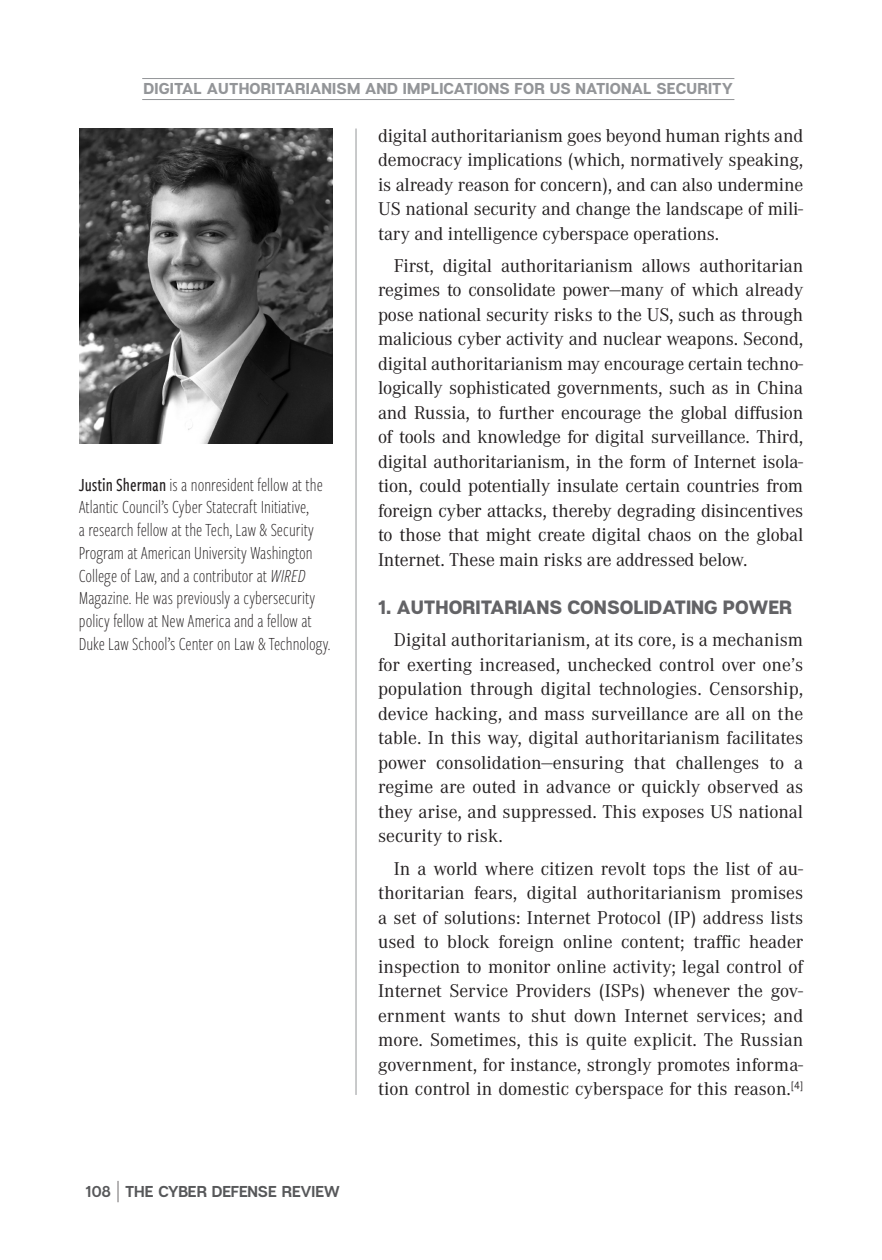
<style>
.page{position:relative;width:882px;height:1260px;background:#fff}
.page>*{position:absolute;margin:0;border:0;box-sizing:border-box;transform-origin:0 0}
.t1{font:19.25px/24.5px "Corporate A Pro";color:#231f20;text-align:justify}
.t2{font:300 19.25px/22.8px "Freight Sans Cmp Pro";color:#231f20}
.t3{font:800 19.25px "Articulat CF";color:#636366}
.t4{font:800 15.75px "Articulat CF";letter-spacing:.01em;color:#939598}
.t5{font:700 15.75px "Articulat CF";letter-spacing:-.015em;color:#57585a}
.s1{font-weight:500}
.s2{font-style:italic}
.s3{font-family:"Bebas Neue";font-weight:300;font-size:29.75px;color:#231f20}
</style>
<div class="page">
<hr style="left:142px;top:78px;width:592px;height:1px;background:#939598">
<hr style="left:142px;top:99px;width:592px;height:1px;background:#939598">
<img style="left:80px;top:129px;width:252px;height:315px">
<hr style="left:356px;top:129px;width:1px;height:966px;background:#939598">
<p class="t4" style="left:143px;top:79px;width:591px">DIGITAL AUTHORITARIANISM AND IMPLICATIONS FOR US NATIONAL SECURITY</p>
<p class="t1" style="left:378px;top:122px;width:427px">digital authoritarianism goes beyond human rights and democracy implications (which, normatively speaking, is already reason for concern), and can also undermine US national security and change the landscape of mili&shy;tary and intelligence cyberspace operations.</p>
<p class="t1" style="left:378px;top:253px;width:427px;text-indent:16px">First, digital authoritarianism allows authoritarian regimes to consolidate power—many of which already pose national security risks to the US, such as through malicious cyber activity and nuclear weapons. Second, digital authoritarianism may encourage certain techno&shy;logically sophisticated governments, such as in China and Russia, to further encourage the global diffusion of tools and knowledge for digital surveillance. Third, digital authoritarianism, in the form of Internet isola&shy;tion, could potentially insulate certain countries from foreign cyber attacks, thereby degrading disincentives to those that might create digital chaos on the global Internet. These main risks are addressed below.</p>
<p class="t3" style="left:378px;top:596px;width:416px">1. AUTHORITARIANS CONSOLIDATING POWER</p>
<p class="t1" style="left:378px;top:627px;width:427px;text-indent:16px">Digital authoritarianism, at its core, is a mechanism for exerting increased, unchecked control over one’s population through digital technologies. Censorship, device hacking, and mass surveillance are all on the table. In this way, digital authoritarianism facilitates power consolidation—ensuring that challenges to a regime are outed in advance or quickly observed as they arise, and suppressed. This exposes US national security to risk.</p>
<p class="t1" style="left:378px;top:855px;width:427px;text-indent:16px">In a world where citizen revolt tops the list of au&shy;thoritarian fears, digital authoritarianism promises a set of solutions: Internet Protocol (IP) address lists used to block foreign online content; traffic header inspection to monitor online activity; legal control of Internet Service Providers (ISPs) whenever the gov&shy;ernment wants to shut down Internet services; and more. Sometimes, this is quite explicit. The Russian government, for instance, strongly promotes informa&shy;tion control in domestic cyberspace for this reason.<sup>[4]</sup></p>
<p class="t2" style="left:79px;top:472px;width:253px"><span class="s1">Justin Sherman</span> is a nonresident fellow at the Atlantic Council’s Cyber Statecraft Initiative,<br>a research fellow at the Tech, Law &amp; Security Program at American University Washington College of Law, and a contributor at <span class="s2">WIRED </span>Magazine. He was previously a cybersecurity policy fellow at New America and a fellow at Duke Law School’s Center on Law &amp; Technology.</p>
<p class="t5" style="left:85px;top:1182px;width:256px">108 <span class="s3">|</span> THE CYBER DEFENSE REVIEW</p>
</div>
